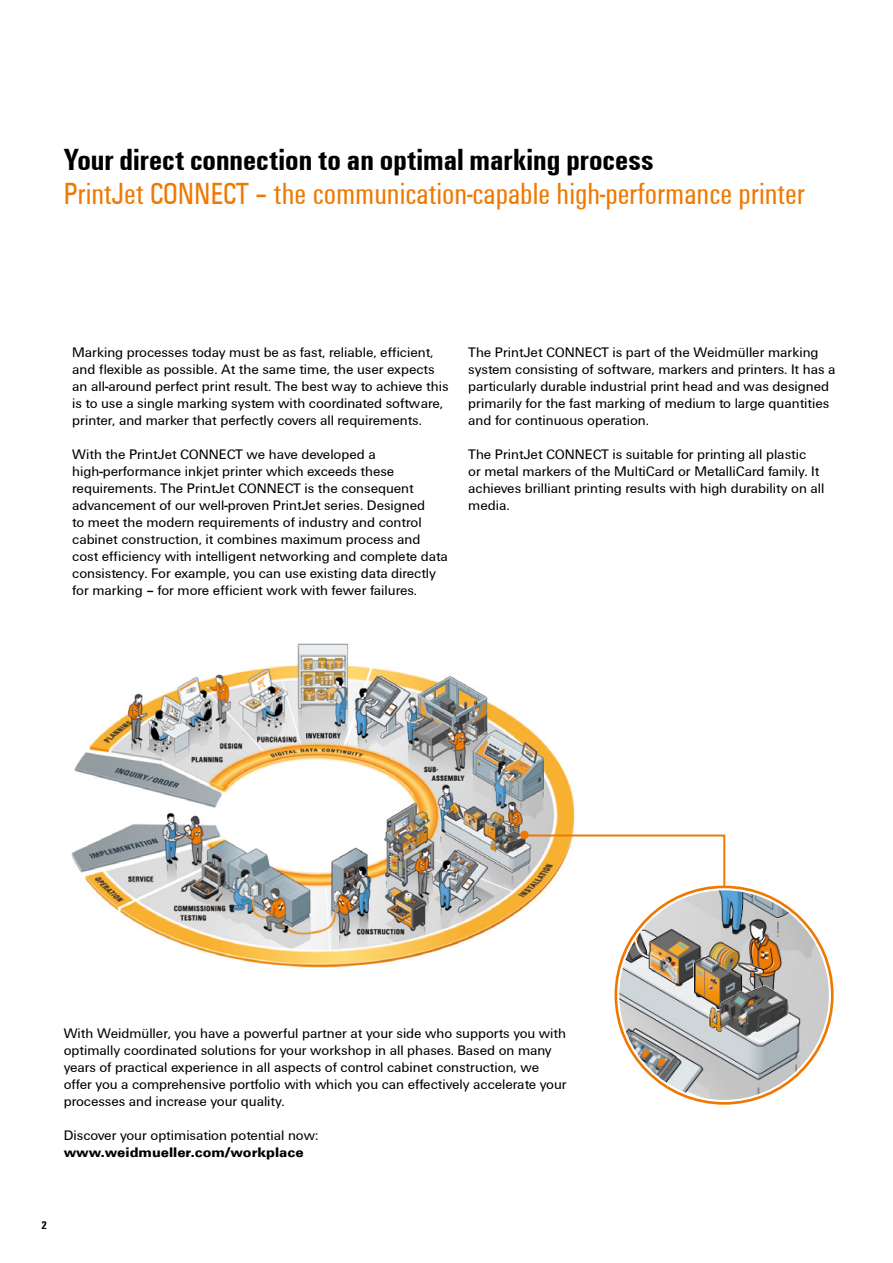
<style>
.page{position:relative;width:893px;height:1263px;background:#fff}
.page>*{position:absolute;margin:0;border:0;box-sizing:border-box;transform-origin:0 0}
.t1{font:31.5px "Weidmueller Condensed";color:#ef7800}
.t2{font:700 31.5px "Weidmueller Condensed";color:#000}
.t3{font:14.25px/17px "Weidmueller";color:#000}
.t4{font:700 14.25px "Weidmueller";color:#000}
.t5{font:700 11.7px "Weidmueller Condensed";color:#000}
</style>
<div class="page">
<img style="left:71px;top:643px;width:504px;height:325px">
<svg style="left:616px;top:887px;width:216px;height:216px"></svg>
<img style="left:619px;top:890px;width:210px;height:210px;border-radius:105px">
<svg style="left:522px;top:833px;width:204px;height:55px"></svg>
<div style="left:520px;top:831px;width:9px;height:8px;background:#ef7800;border-radius:50%"></div>
<h1 class="t2" style="left:64px;top:141px;width:591px">Your direct connection to an optimal marking process</h1>
<h1 class="t1" style="left:64px;top:175px;width:743px">PrintJet CONNECT – the communication-capable high-performance printer</h1>
<p class="t3" style="left:72px;top:344px;width:378px">Marking processes today must be as fast, reliable, efficient, and flexible as possible. At the same time, the user expects an all-around perfect print result. The best way to achieve this is to use a single marking system with coordinated software, printer, and marker that perfectly covers all requirements.</p>
<p class="t3" style="left:72px;top:446px;width:377px">With the PrintJet CONNECT we have developed a high-performance inkjet printer which exceeds these requirements. The PrintJet CONNECT is the consequent advancement of our well-proven PrintJet series. Designed<br>to meet the modern requirements of industry and control cabinet construction, it combines maximum process and cost efficiency with intelligent networking and complete data consistency. For example, you can use existing data directly for marking – for more efficient work with fewer failures.</p>
<p class="t3" style="left:468px;top:344px;width:369px">The PrintJet CONNECT is part of the Weidmüller marking system consisting of software, markers and printers. It has a particularly durable industrial print head and was designed primarily for the fast marking of medium to large quantities and for continuous operation.</p>
<p class="t3" style="left:468px;top:446px;width:358px">The PrintJet CONNECT is suitable for printing all plastic<br>or metal markers of the MultiCard or MetalliCard family. It achieves brilliant printing results with high durability on all media.</p>
<p class="t3" style="left:64px;top:1024px;width:504px">With Weidmüller, you have a powerful partner at your side who supports you with optimally coordinated solutions for your workshop in all phases. Based on many years of practical experience in all aspects of control cabinet construction, we offer you a comprehensive portfolio with which you can effectively accelerate your processes and increase your quality.</p>
<p class="t3" style="left:64px;top:1126px;width:256px">Discover your optimisation potential now:</p>
<p class="t4" style="left:64px;top:1143px;width:242px">www.weidmueller.com/workplace</p>
<p class="t5" style="left:41px;top:1218px;width:7px">2</p>
</div>
